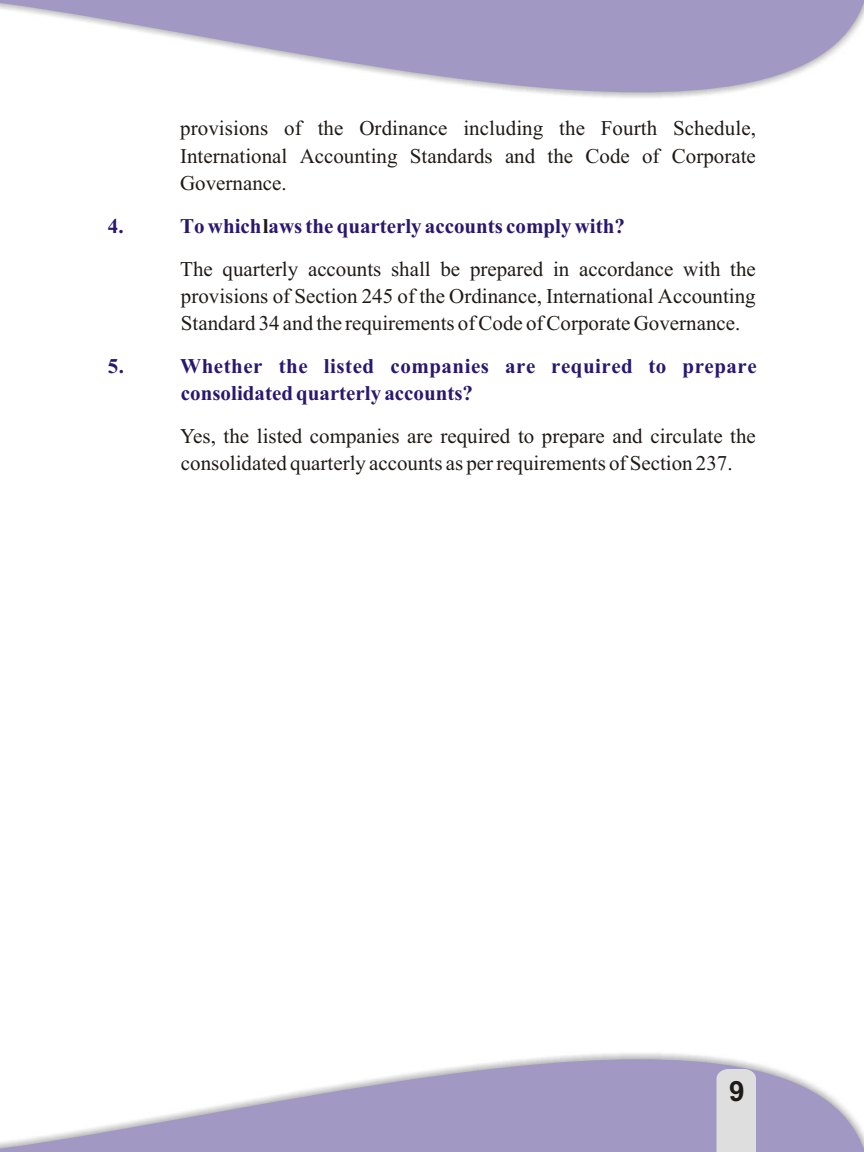
<style>
.page{position:relative;width:864px;height:1152px;background:#fff}
.page>*{position:absolute;margin:0;border:0;box-sizing:border-box;transform-origin:0 0}
.t1{font:700 28px "Arial";color:#1f1a17}
.t2{font:21px/27.2px "Times New Roman";color:#1f1a17;text-align:justify}
.t3{font:700 21px/27.4px "Times New Roman";letter-spacing:.025em;color:#291770}
.t4{font:700 21px "Times New Roman";color:#291770}
.t5{font:700 21px "Times New Roman";color:#1f1a17}
</style>
<div class="page">
<svg style="left:0;top:0;width:864px;height:98px;fill:#a199c4"></svg>
<svg style="left:0;top:1053px;width:864px;height:99px;fill:#a199c4"></svg>
<div style="left:717px;top:1069px;width:39px;height:83px;background:#dedede"></div>
<p class="t2" style="left:180px;top:117px;width:577px">provisions of the Ordinance including the Fourth Schedule, International Accounting Standards and the Code of Corporate Governance.</p>
<p class="t5" style="left:263px;top:219px;width:7px">l</p>
<p class="t2" style="left:180px;top:257px;width:577px">The quarterly accounts shall be prepared in accordance with the provisions of Section 245 of the Ordinance, International Accounting Standard 34 and the requirements of Code of Corporate Governance.</p>
<p class="t4" style="left:108px;top:219px;width:17px">4.</p>
<p class="t4" style="left:180px;top:219px;width:446px">To which aws the quarterly accounts comply with?</p>
<p class="t4" style="left:108px;top:359px;width:18px">5.</p>
<p class="t3" style="left:180px;top:354px;width:578px">Whether the listed companies are required to prepare consolidated quarterly accounts?</p>
<p class="t2" style="left:180px;top:425px;width:577px">Yes, the listed companies are required to prepare and circulate the consolidated quarterly accounts as per requirements of Section 237.</p>
<h1 class="t1" style="left:729px;top:1081px;width:17px">9</h1>
</div>
